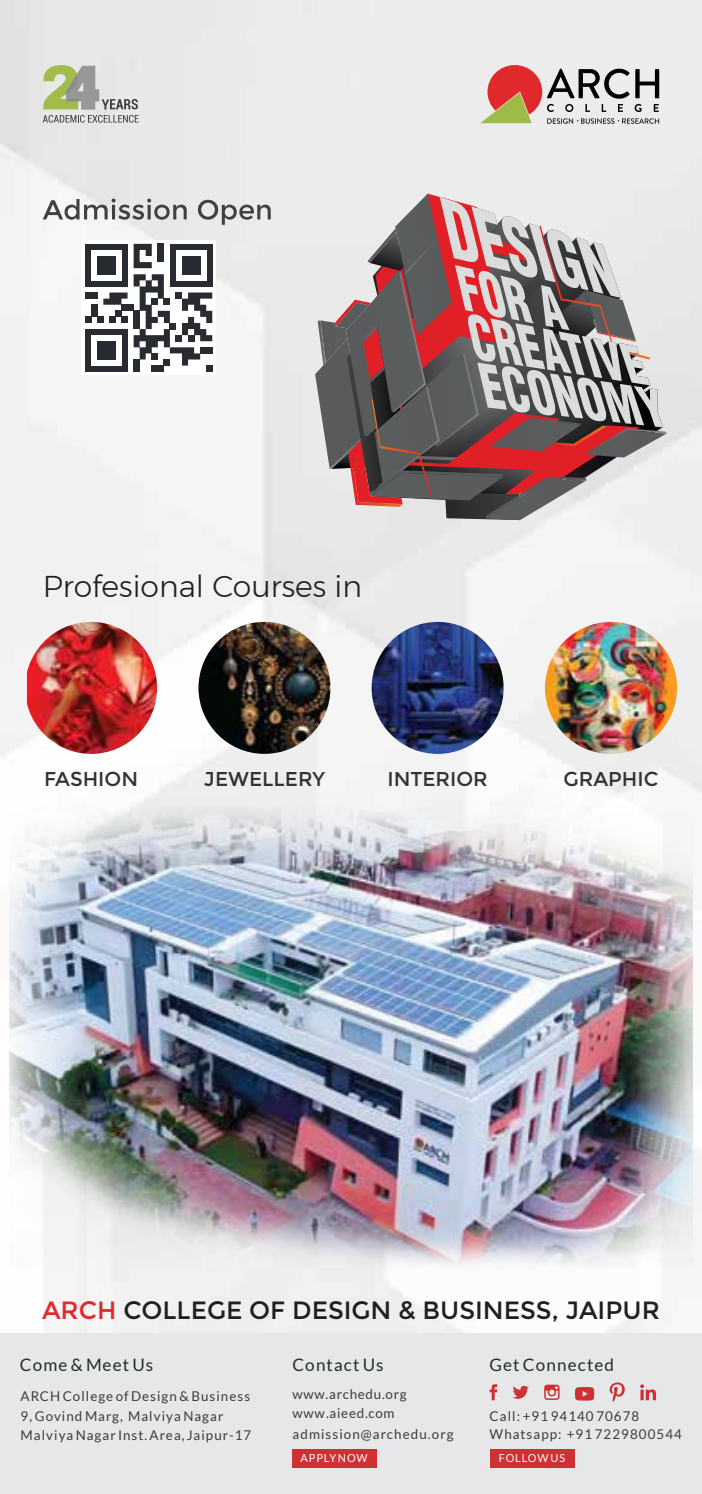
<style>
.page{position:relative;width:702px;height:1494px;background:#fff}
.page>*{position:absolute;margin:0;border:0;box-sizing:border-box;transform-origin:0 0}
.t1{font:300 30px "Montserrat";color:#231f20}
.t2{font:25px "Montserrat";color:#231f20}
.t3{font:20px "Montserrat";color:#343333}
.t4{font:17.25px "Lato";letter-spacing:.07em;color:#232c2b}
.t5{font:13.5px/19.8px "Lato";letter-spacing:.08em;color:#393d3d}
.t6{font:13.5px/20px "Lato";letter-spacing:.055em;color:#393d3d}
.t7{font:11px "Lato";letter-spacing:.08em;color:#fff}
.s1{color:#e1282c}
</style>
<div class="page">
<img style="left:0;top:0;width:702px;height:1334px">
<svg style="left:480px;top:65px;width:179px;height:59px;background:#c2a49c"></svg>
<svg style="left:43px;top:65px;width:96px;height:58px;background:#bfc4b1"></svg>
<div style="left:0;top:1334px;width:702px;height:160px;background:#e6e7e8"></div>
<svg style="left:513px;top:1386px;width:16px;height:13px"></svg>
<svg style="left:490px;top:1384px;width:7px;height:16px"></svg>
<svg style="left:544px;top:1385px;width:16px;height:15px"></svg>
<svg style="left:609px;top:1382px;width:16px;height:20px"></svg>
<svg style="left:640px;top:1384px;width:16px;height:16px"></svg>
<svg style="left:575px;top:1387px;width:19px;height:14px"></svg>
<div style="left:490px;top:1449px;width:84px;height:19px;background:#d03034"></div>
<div style="left:293px;top:1449px;width:84px;height:19px;background:#d03034"></div>
<img style="left:9px;top:740px;width:684px;height:556px">
<svg style="left:43px;top:199px;width:144px;height:21px"></svg>
<svg style="left:198px;top:200px;width:73px;height:25px;background:#b8b8b8"></svg>
<img style="left:27px;top:622px;width:130px;height:132px">
<img style="left:198px;top:622px;width:132px;height:132px;border-radius:66px">
<img style="left:372px;top:622px;width:132px;height:132px;border-radius:66px">
<img style="left:545px;top:622px;width:132px;height:132px;border-radius:66px">
<svg style="left:315px;top:194px;width:352px;height:326px;background:#977f80"></svg>
<svg style="left:440px;top:197px;width:223px;height:231px;background:#ad9c9d"></svg>
<div style="left:81px;top:240px;width:135px;height:135px;background:#fff"></div>
<div style="left:85px;top:244px;width:43px;height:42px;background:#282b30"></div>
<div style="left:170px;top:244px;width:42px;height:42px;background:#282b30"></div>
<div style="left:85px;top:329px;width:43px;height:43px;background:#282b30"></div>
<div style="left:91px;top:250px;width:31px;height:30px;background:#fff"></div>
<div style="left:176px;top:250px;width:30px;height:30px;background:#fff"></div>
<div style="left:91px;top:335px;width:31px;height:31px;background:#fff"></div>
<div style="left:97px;top:256px;width:18px;height:18px;background:#282b30"></div>
<div style="left:182px;top:256px;width:18px;height:18px;background:#282b30"></div>
<div style="left:97px;top:341px;width:18px;height:19px;background:#282b30"></div>
<svg style="left:134px;top:244px;width:18px;height:24px"></svg>
<svg style="left:103px;top:293px;width:25px;height:12px"></svg>
<div style="left:158px;top:244px;width:6px;height:18px;background:#282b30"></div>
<div style="left:121px;top:305px;width:13px;height:6px;background:#282b30"></div>
<div style="left:91px;top:305px;width:6px;height:12px;background:#282b30"></div>
<div style="left:85px;top:293px;width:12px;height:6px;background:#282b30"></div>
<div style="left:121px;top:317px;width:7px;height:6px;background:#282b30"></div>
<svg style="left:109px;top:317px;width:6px;height:6px"></svg>
<svg style="left:97px;top:317px;width:6px;height:6px"></svg>
<svg style="left:85px;top:317px;width:6px;height:6px"></svg>
<div style="left:115px;top:311px;width:7px;height:6px;background:#282b30"></div>
<svg style="left:134px;top:274px;width:78px;height:98px"></svg>
<h1 class="t1" style="left:43px;top:564px;width:321px">Profesional Courses in</h1>
<h3 class="t3" style="left:44px;top:767px;width:96px">FASHION</h3>
<h3 class="t3" style="left:204px;top:767px;width:122px">JEWELLERY</h3>
<h3 class="t3" style="left:387px;top:767px;width:102px">INTERIOR</h3>
<h3 class="t3" style="left:564px;top:767px;width:96px">GRAPHIC</h3>
<h2 class="t2" style="left:42px;top:1296px;width:619px"><span class="s1">ARCH</span> COLLEGE OF DESIGN &amp; BUSINESS, JAIPUR</h2>
<p class="t4" style="left:20px;top:1355px;width:135px">Come &amp; Meet Us</p>
<p class="t5" style="left:21px;top:1386px;width:232px">ARCH College of Design &amp; Business<br>9, Govind Marg, Malviya Nagar<br>Malviya Nagar Inst. Area, Jaipur-17</p>
<p class="t4" style="left:490px;top:1355px;width:126px">Get Connected</p>
<p class="t4" style="left:293px;top:1355px;width:92px">Contact Us</p>
<p class="t6" style="left:293px;top:1384px;width:162px">www.archedu.org www.aieed.com admission@archedu.org</p>
<p class="t5" style="left:490px;top:1407px;width:194px;line-height:18px">Call: +91 94140 70678<br>Whatsapp: +91 7229800544</p>
<p class="t7" style="left:301px;top:1452px;width:69px">APPLY NOW</p>
<p class="t7" style="left:499px;top:1452px;width:68px">FOLLOW US</p>
</div>
